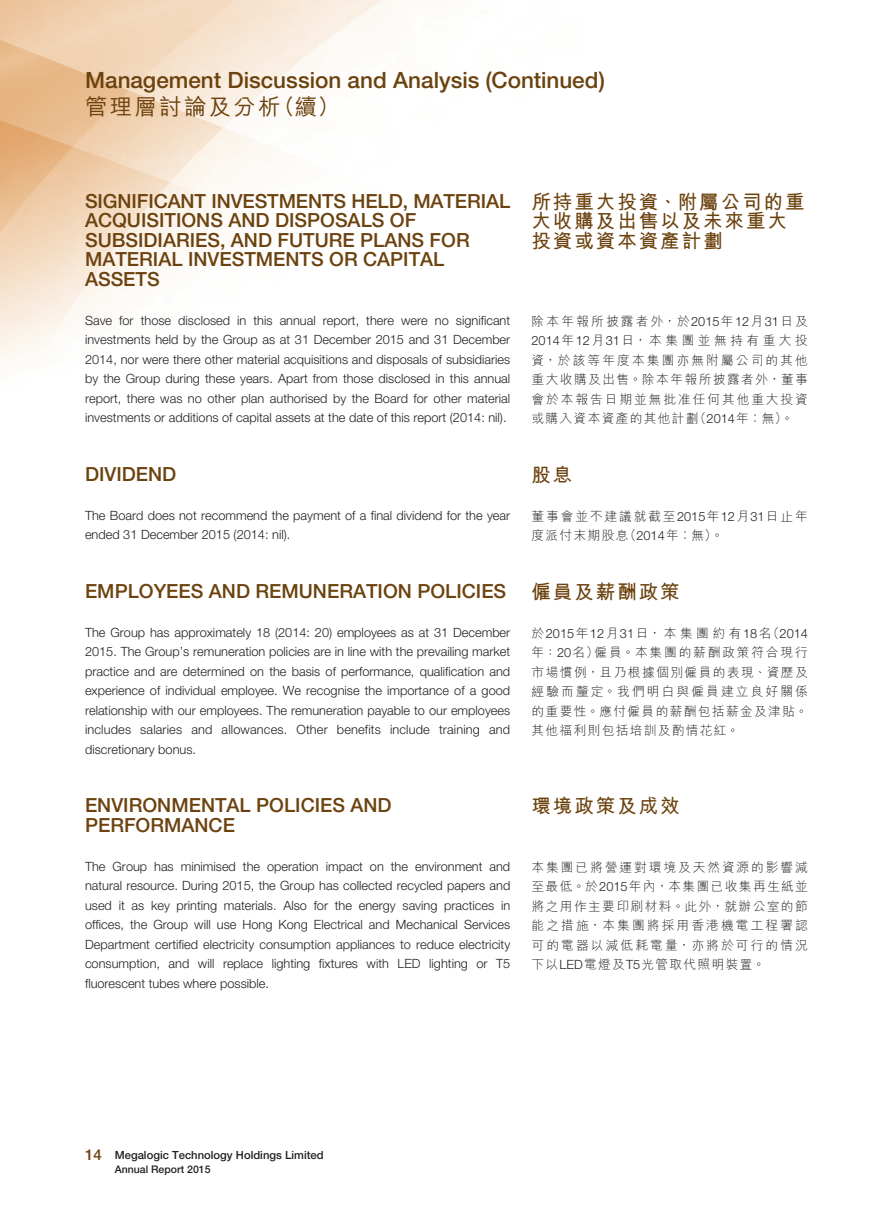
<style>
.page{position:relative;width:893px;height:1212px;background:#fff}
.page>*{position:absolute;margin:0;border:0;box-sizing:border-box;transform-origin:0 0}
.t1{font:500 22.5px "Helvetica Neue LT Std";color:#6c420e}
.t2{font:500 22.5px "M Hei HK";letter-spacing:.1em;color:#6c420e}
.t3{font:500 19.5px/19.5px "Helvetica Neue LT Std";color:#6c420e}
.t4{font:700 19.5px/19.5px "M Hei HK";letter-spacing:.1em;color:#6c420e}
.t5{font:500 15px "Helvetica Neue LT Std";color:#6c420e}
.t6{font:300 12.75px/19.5px "Helvetica Neue LT Std";color:#231f20;text-align:justify}
.t7{font:300 12.75px/19.5px "M Hei HK";letter-spacing:.145em;color:#231f20;text-align:justify}
.t8{font:500 11.25px "Helvetica Neue LT Std";color:#231f20}
.t9{font:500 10.5px "Helvetica Neue LT Std";color:#231f20}
.s1{font-family:"Helvetica Neue LT Std"}
.s2{font-family:"M Hei HK"}
</style>
<div class="page">
<img style="left:0;top:0;width:393px;height:369px">
<h1 class="t1" style="left:85px;top:67px;width:521px">Management Discussion and Analysis (Continued)</h1>
<h1 class="t2" style="left:85px;top:90px;width:256px">管理層討論及分析（續）</h1>
<h2 class="t3" style="left:85px;top:191px;width:427px">SIGNIFICANT INVESTMENTS HELD, MATERIAL<br>ACQUISITIONS AND DISPOSALS OF<br>SUBSIDIARIES, AND FUTURE PLANS FOR<br>MATERIAL INVESTMENTS OR CAPITAL<br>ASSETS</h2>
<p class="t6" style="left:85px;top:310px;width:427px">Save for those disclosed in this annual report, there were no significant investments held by the Group as at 31 December 2015 and 31 December 2014, nor were there other material acquisitions and disposals of subsidiaries by the Group during these years. Apart from those disclosed in this annual report, there was no other plan authorised by the Board for other material investments or additions of capital assets at the date of this report (2014: nil).</p>
<h2 class="t3" style="left:85px;top:464px;width:93px">DIVIDEND</h2>
<p class="t6" style="left:85px;top:505px;width:427px">The Board does not recommend the payment of a final dividend for the year ended 31 December 2015 (2014: nil).</p>
<h2 class="t3" style="left:85px;top:581px;width:423px">EMPLOYEES AND REMUNERATION POLICIES</h2>
<p class="t6" style="left:85px;top:622px;width:427px">The Group has approximately 18 (2014: 20) employees as at 31 December 2015. The Group’s remuneration policies are in line with the prevailing market practice and are determined on the basis of performance, qualification and experience of individual employee. We recognise the importance of a good relationship with our employees. The remuneration payable to our employees includes salaries and allowances. Other benefits include training and discretionary bonus.</p>
<h2 class="t3" style="left:85px;top:795px;width:308px">ENVIRONMENTAL POLICIES AND<br>PERFORMANCE</h2>
<p class="t6" style="left:85px;top:856px;width:427px">The Group has minimised the operation impact on the environment and natural resource. During 2015, the Group has collected recycled papers and used it as key printing materials. Also for the energy saving practices in offices, the Group will use Hong Kong Electrical and Mechanical Services Department certified electricity consumption appliances to reduce electricity consumption, and will replace lighting fixtures with LED lighting or T5 fluorescent tubes where possible.</p>
<h2 class="t4" style="left:531px;top:190px;width:275px">所持重大投資、附屬公司的重大收購及出售以及未來重大投資或資本資產計劃</h2>
<p class="t7" style="left:531px;top:311px;width:278px">除本年報所披露者外，於<span class="s1">2015</span>年<span class="s1">12</span>月<span class="s1">31</span>日及<span class="s1">2014</span>年<span class="s1">12</span>月<span class="s1">31</span>日，本集團並無持有重大投資，於該等年度本集團亦無附屬公司的其他重大收購及出售。除本年報所披露者外，董事會於本報告日期並無批准任何其他重大投資或購入資本資產的其他計劃（<span class="s1">2014</span>年︰無）。</p>
<h2 class="t4" style="left:531px;top:463px;width:42px">股息</h2>
<p class="t7" style="left:531px;top:506px;width:278px">董事會並不建議就截至<span class="s1">2015</span>年<span class="s1">12</span>月<span class="s1">31</span>日止年度派付末期股息（<span class="s1">2014</span>年︰無）。</p>
<h2 class="t4" style="left:531px;top:580px;width:150px">僱員及薪酬政策</h2>
<p class="t6" style="left:531px;top:623px;width:278px"><span class="s2">於</span>2015<span class="s2">年</span>12<span class="s2">月</span>31<span class="s2">日，本集團約有</span>18<span class="s2">名（</span>2014</p>
<p class="t7" style="left:532px;top:643px;width:278px">年：<span class="s1">20</span>名）僱員。本集團的薪酬政策符合現行市場慣例，且乃根據個別僱員的表現、資歷及經驗而釐定。我們明白與僱員建立良好關係的重要性。應付僱員的薪酬包括薪金及津貼。其他福利則包括培訓及酌情花紅。</p>
<h2 class="t4" style="left:531px;top:795px;width:150px">環境政策及成效</h2>
<p class="t7" style="left:531px;top:857px;width:278px">本集團已將營運對環境及天然資源的影響減至最低。於<span class="s1">2015</span>年內，本集團已收集再生紙並將之用作主要印刷材料。此外，就辦公室的節能之措施，本集團將採用香港機電工程署認可的電器以減低耗電量，亦將於可行的情況下以<span class="s1">LED</span>電燈及<span class="s1">T5</span>光管取代照明裝置。</p>
<p class="t5" style="left:85px;top:1146px;width:18px">14</p>
<p class="t8" style="left:115px;top:1148px;width:210px">Megalogic Technology Holdings Limited</p>
<p class="t9" style="left:115px;top:1163px;width:97px">Annual Report 2015</p>
</div>
